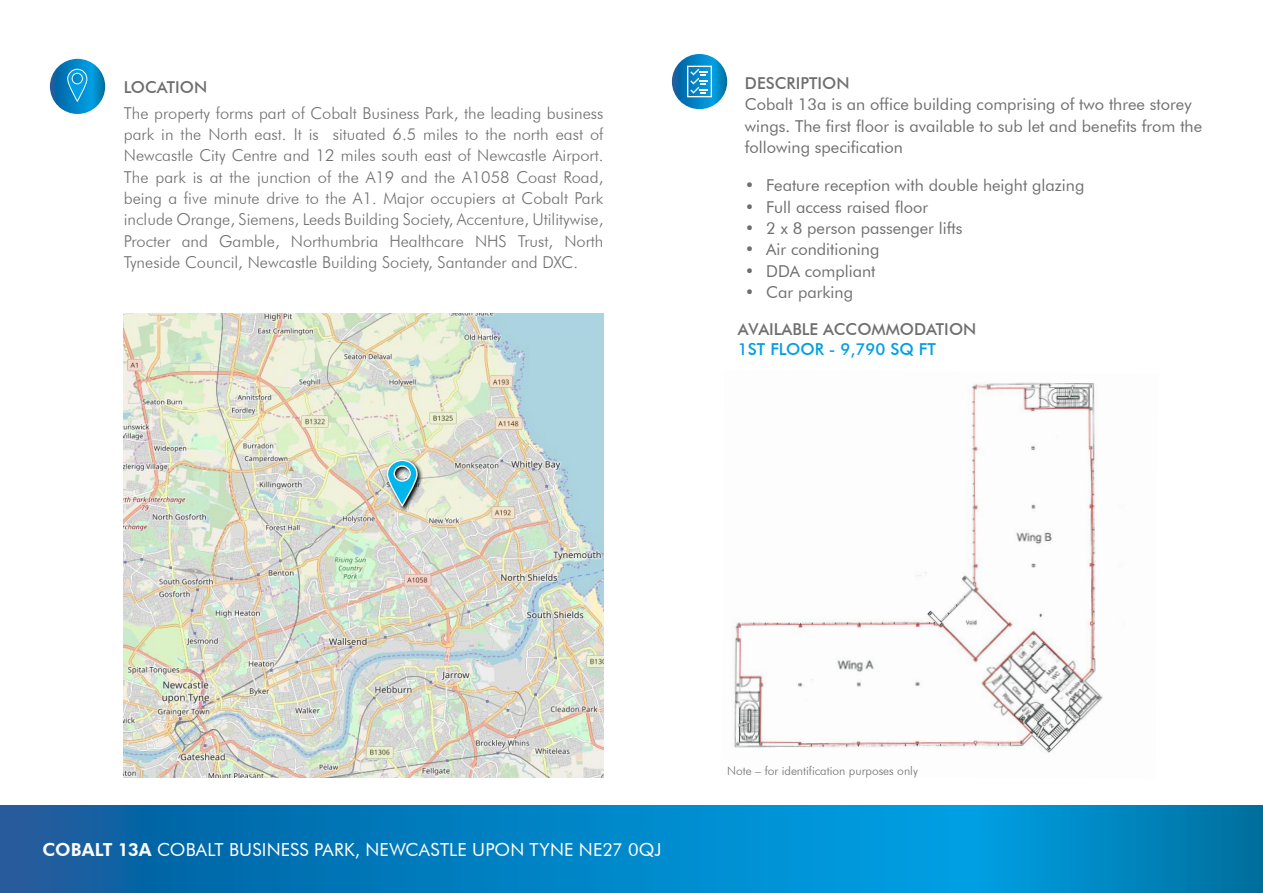
<style>
.page{position:relative;width:1263px;height:893px;background:#fff}
.page>*{position:absolute;margin:0;border:0;box-sizing:border-box;transform-origin:0 0}
.t1{font:18px "Futura BT";letter-spacing:.01em;color:#fff}
.t2{font:500 16.5px "Futura BT";color:#009fe3}
.t3{font:300 16.35px/21.3px "Futura BT";color:#706f6f;text-align:justify}
.t4{font:16.35px/21.3px "Futura BT";color:#706f6f}
.t5{font:500 16.35px "Futura BT";color:#706f6f}
.t6{font:300 12px "Futura BT";color:#706f6f}
.s1{font-weight:800}
</style>
<div class="page">
<svg style="left:0;top:805px;width:1263px;height:88px;background:#0280bf"></svg>
<img style="left:733px;top:382px;width:370px;height:371px">
<img style="left:124px;top:314px;width:479px;height:463px">
<svg style="left:385px;top:458px;width:39px;height:54px"></svg>
<svg style="left:386px;top:459px;width:32px;height:48px;background:#79bbc8"></svg>
<svg style="left:50px;top:59px;width:55px;height:55px;background:#0481c0"></svg>
<svg style="left:67px;top:68px;width:21px;height:35px"></svg>
<svg style="left:672px;top:54px;width:55px;height:55px;background:#0782c1"></svg>
<svg style="left:687px;top:66px;width:25px;height:31px"></svg>
<p class="t5" style="left:124px;top:78px;width:85px">LOCATION</p>
<p class="t3" style="left:124px;top:102px;width:481px">The property forms part of Cobalt Business Park, the leading business park in the North east. It is situated 6.5 miles to the north east of Newcastle City Centre and 12 miles south east of Newcastle Airport.<br>The park is at the junction of the A19 and the A1058 Coast Road, being a five minute drive to the A1. Major occupiers at Cobalt Park include Orange, Siemens, Leeds Building Society, Accenture, Utilitywise, Procter and Gamble, Northumbria Healthcare NHS Trust, North Tyneside Council, Newcastle Building Society, Santander and DXC.</p>
<p class="t5" style="left:745px;top:73px;width:106px">DESCRIPTION</p>
<p class="t4" style="left:745px;top:94px;width:459px">Cobalt 13a is an office building comprising of two three storey wings. The first floor is available to sub let and benefits from the following specification</p>
<p class="t4" style="left:745px;top:175px;width:341px">• Feature reception with double height glazing</p>
<p class="t4" style="left:745px;top:196px;width:185px">• Full access raised floor</p>
<p class="t4" style="left:745px;top:217px;width:219px">• 2 x 8 person passenger lifts</p>
<p class="t4" style="left:745px;top:239px;width:136px">• Air conditioning</p>
<p class="t4" style="left:745px;top:260px;width:132px">• DDA compliant</p>
<p class="t4" style="left:745px;top:281px;width:110px">• Car parking</p>
<p class="t5" style="left:738px;top:319px;width:240px">AVAILABLE ACCOMMODATION</p>
<p class="t2" style="left:738px;top:339px;width:199px">1ST FLOOR - 9,790 SQ FT</p>
<p class="t1" style="left:43px;top:838px;width:620px"><span class="s1">COBALT 13A</span> COBALT BUSINESS PARK, NEWCASTLE UPON TYNE NE27 0QJ</p>
<p class="t6" style="left:727px;top:763px;width:192px">Note – for identification purposes only</p>
</div>
